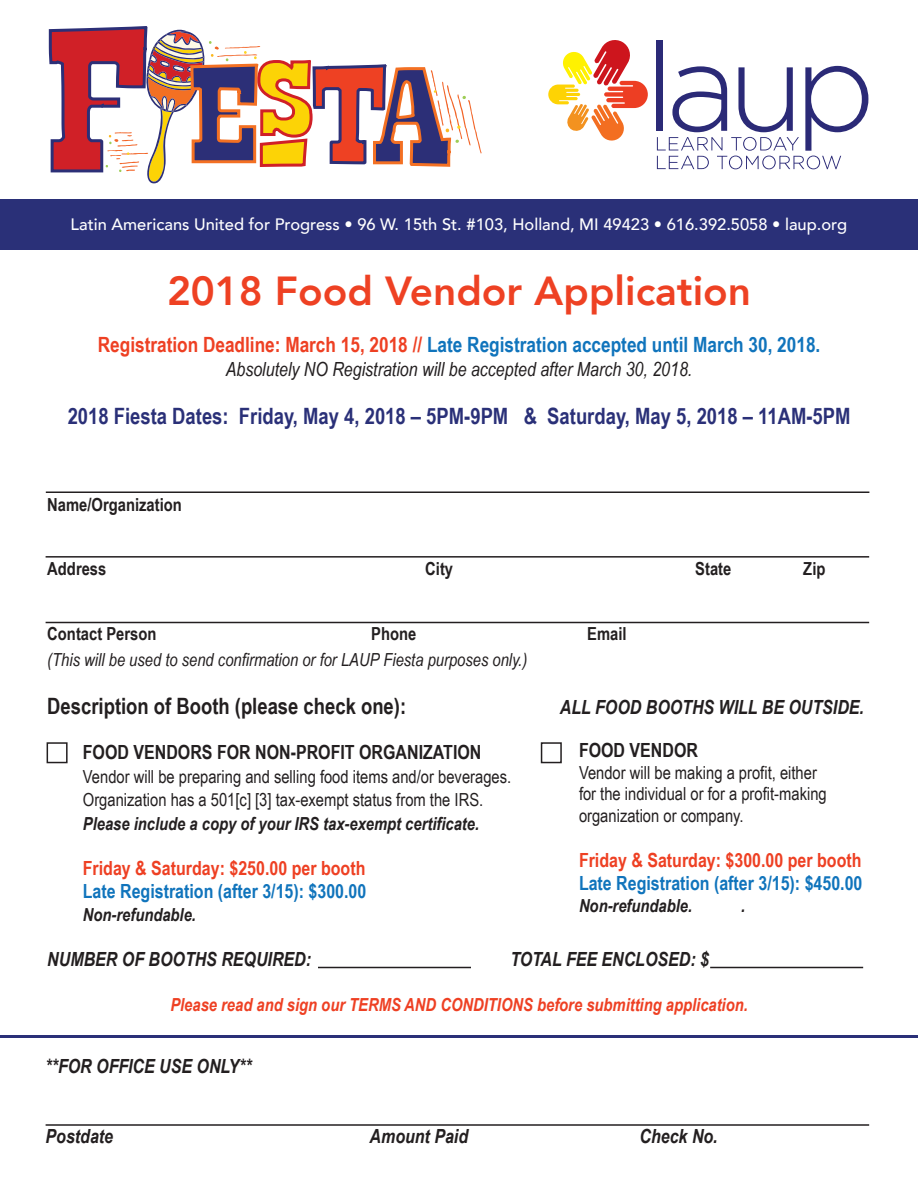
<style>
.page{position:relative;width:918px;height:1188px;background:#fff}
.page>*{position:absolute;margin:0;border:0;box-sizing:border-box;transform-origin:0 0}
.t1{font:800 40.5px "Avenir";color:#ee4123}
.t2{font:700 22.5px "Arial Narrow";color:#2a3078}
.t3{font:700 22.5px "Arial Narrow";color:#231f20}
.t4{font:700 21px "Arial Narrow";color:#1074bc}
.t5{font:italic 700 19.5px "Arial Narrow";color:#231f20}
.t6{font:700 19.5px "Arial Narrow";color:#1074bc}
.t7{font:700 19.5px "Arial Narrow";color:#ee4023}
.t8{font:italic 19.5px "Arial Narrow";color:#231f20}
.t9{font:700 19.5px "Arial Narrow";color:#231f20}
.t10{font:18px/21.6px "Arial Narrow";color:#231f20}
.t11{font:italic 700 18px "Arial Narrow";color:#231f20}
.t12{font:italic 700 18px "Arial Narrow";color:#ee4023}
.t13{font:italic 18px "Arial Narrow";color:#231f20}
.t14{font:700 18px "Arial Narrow";color:#231f20}
.t15{font:500 16.5px "Avenir";color:#fff}
.s1{color:#ee4023}
</style>
<div class="page">
<div style="left:657px;top:40px;width:6px;height:91px;background:#2b2a77"></div>
<svg style="left:657px;top:66px;width:211px;height:103px"></svg>
<svg style="left:548px;top:40px;width:100px;height:101px"></svg>
<svg style="left:48px;top:26px;width:434px;height:158px"></svg>
<div style="left:0;top:199px;width:918px;height:51px;background:#2a3078"></div>
<hr style="left:46px;top:492px;width:823px;height:1px;background:#231f20">
<hr style="left:46px;top:556px;width:823px;height:2px;background:#231f20">
<hr style="left:46px;top:622px;width:823px;height:1px;background:#231f20">
<div style="left:47px;top:742px;width:21px;height:21px;border:2px solid #231f20"></div>
<div style="left:541px;top:742px;width:21px;height:21px;border:2px solid #231f20"></div>
<hr style="left:318px;top:967px;width:153px;height:1px;background:#231f20">
<hr style="left:710px;top:967px;width:153px;height:1px;background:#231f20">
<hr style="left:46px;top:1124px;width:823px;height:2px;background:#231f20">
<hr style="left:0;top:1035px;width:918px;height:3px;background:#2a3078">
<p class="t15" style="left:71px;top:210px;width:778px">Latin Americans United for Progress • 96 W. 15th St. #103, Holland, MI 49423 • 616.392.5058 • laup.org</p>
<h1 class="t1" style="left:167px;top:260px;width:586px">2018 Food Vendor Application</h1>
<p class="t4" style="left:98px;top:329px;width:724px"><span class="s1">Registration Deadline: March 15, 2018 //</span> Late Registration accepted until March 30, 2018.</p>
<p class="t8" style="left:226px;top:355px;width:468px">Absolutely NO Registration will be accepted after March 30, 2018.</p>
<p class="t2" style="left:68px;top:399px;width:784px">2018 Fiesta Dates: Friday, May 4, 2018 – 5PM-9PM &amp; Saturday, May 5, 2018 – 11AM-5PM</p>
<p class="t14" style="left:47px;top:491px;width:136px">Name/Organization</p>
<p class="t14" style="left:47px;top:555px;width:61px">Address</p>
<p class="t14" style="left:425px;top:555px;width:29px">City</p>
<p class="t14" style="left:695px;top:555px;width:38px">State</p>
<p class="t14" style="left:803px;top:555px;width:24px">Zip</p>
<p class="t14" style="left:47px;top:620px;width:111px">Contact Person</p>
<p class="t14" style="left:371px;top:620px;width:47px">Phone</p>
<p class="t14" style="left:587px;top:620px;width:41px">Email</p>
<p class="t13" style="left:47px;top:647px;width:481px">(This will be used to send confirmation or for LAUP Fiesta purposes only.)</p>
<p class="t3" style="left:47px;top:689px;width:360px">Description of Booth (please check one):</p>
<p class="t5" style="left:560px;top:693px;width:306px">ALL FOOD BOOTHS WILL BE OUTSIDE.</p>
<p class="t9" style="left:83px;top:738px;width:400px">FOOD VENDORS FOR NON-PROFIT ORGANIZATION</p>
<p class="t10" style="left:83px;top:764px;width:430px;line-height:23.4px">Vendor will be preparing and selling food items and/or beverages.<br>Organization has a 501[c] [3] tax-exempt status from the IRS.</p>
<p class="t11" style="left:83px;top:810px;width:398px">Please include a copy of your IRS tax-exempt certificate.</p>
<p class="t7" style="left:83px;top:853px;width:284px">Friday &amp; Saturday: $250.00 per booth</p>
<p class="t6" style="left:83px;top:876px;width:285px">Late Registration (after 3/15): $300.00</p>
<p class="t11" style="left:83px;top:901px;width:115px">Non-refundable.</p>
<p class="t5" style="left:47px;top:945px;width:265px">NUMBER OF BOOTHS REQUIRED:</p>
<p class="t5" style="left:510px;top:945px;width:200px">TOTAL FEE ENCLOSED: $</p>
<p class="t12" style="left:170px;top:991px;width:579px">Please read and sign our TERMS AND CONDITIONS before submitting application.</p>
<p class="t9" style="left:579px;top:735px;width:121px">FOOD VENDOR</p>
<p class="t10" style="left:579px;top:761px;width:249px">Vendor will be making a profit, either for the individual or for a profit-making organization or company.</p>
<p class="t7" style="left:579px;top:845px;width:284px">Friday &amp; Saturday: $300.00 per booth</p>
<p class="t6" style="left:579px;top:869px;width:285px">Late Registration (after 3/15): $450.00</p>
<p class="t11" style="left:579px;top:892px;width:115px">Non-refundable.</p>
<p class="t11" style="left:741px;top:892px;width:6px">.</p>
<p class="t5" style="left:46px;top:1052px;width:208px">**FOR OFFICE USE ONLY**</p>
<p class="t5" style="left:46px;top:1122px;width:69px">Postdate</p>
<p class="t5" style="left:370px;top:1122px;width:100px">Amount Paid</p>
<p class="t5" style="left:640px;top:1122px;width:80px">Check No.</p>
</div>
